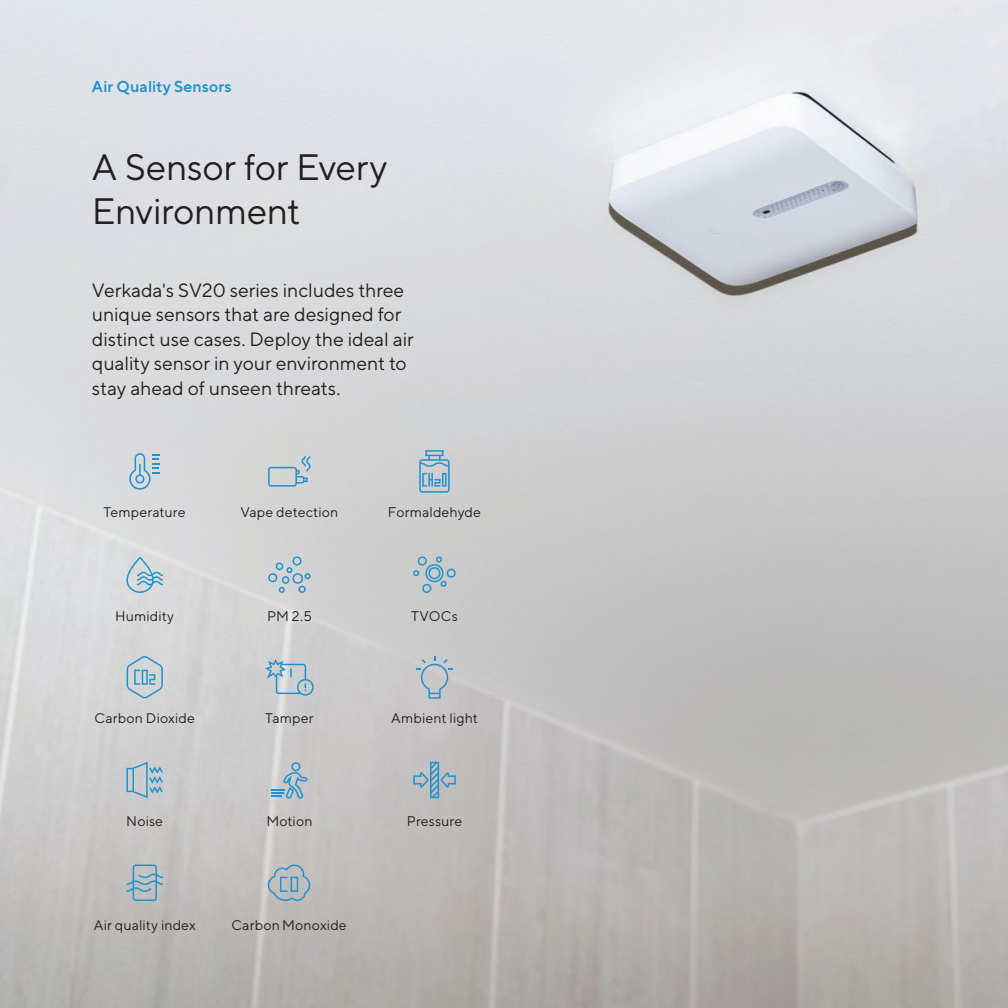
<style>
.page{position:relative;width:1008px;height:1008px;background:#fff}
.page>*{position:absolute;margin:0;border:0;box-sizing:border-box;transform-origin:0 0}
.t1{font:36.75px/43.8px "TT Norms Pro";letter-spacing:-.01em;color:#231f20}
.t2{font:19.25px/24.5px "TT Norms Pro";color:#231f20}
.t3{font:600 15.75px "TT Norms Pro";letter-spacing:.01em;color:#2292cc}
.t4{font:14px "TT Norms Pro";letter-spacing:.01em;color:#231f20}
</style>
<div class="page">
<img style="left:0;top:0;width:1008px;height:1008px">
<svg style="left:128px;top:453px;width:32px;height:37px"></svg>
<svg style="left:265px;top:659px;width:49px;height:37px;background:#b1c5cf"></svg>
<svg style="left:268px;top:456px;width:43px;height:31px"></svg>
<svg style="left:419px;top:450px;width:31px;height:43px"></svg>
<svg style="left:126px;top:556px;width:37px;height:37px"></svg>
<svg style="left:268px;top:556px;width:43px;height:37px;background:#b5c8d1"></svg>
<svg style="left:413px;top:556px;width:43px;height:37px;background:#aabfca"></svg>
<svg style="left:416px;top:656px;width:37px;height:43px;background:#b3c1c8"></svg>
<svg style="left:126px;top:762px;width:37px;height:36px"></svg>
<svg style="left:271px;top:762px;width:37px;height:37px"></svg>
<svg style="left:413px;top:762px;width:43px;height:36px;background:#9db4c1"></svg>
<svg style="left:127px;top:865px;width:36px;height:36px"></svg>
<svg style="left:268px;top:865px;width:42px;height:36px;background:#a3b5bf"></svg>
<svg style="left:127px;top:656px;width:36px;height:42px;background:#b1c7d3"></svg>
<p class="t3" style="left:92px;top:75px;width:141px">Air Quality Sensors</p>
<p class="t1" style="left:92px;top:142px;width:297px">A Sensor for Every<br>Environment</p>
<p class="t2" style="left:92px;top:277px;width:323px">Verkada's SV20 series includes three unique sensors that are designed for distinct use cases. Deploy the ideal air quality sensor in your environment to</p>
<p class="t2" style="left:92px;top:375px;width:250px">stay ahead of unseen threats.</p>
<p class="t4" style="left:103px;top:502px;width:84px">Temperature</p>
<p class="t4" style="left:240px;top:502px;width:99px">Vape detection</p>
<p class="t4" style="left:388px;top:502px;width:94px">Formaldehyde</p>
<p class="t4" style="left:115px;top:606px;width:60px">Humidity</p>
<p class="t4" style="left:267px;top:606px;width:46px">PM 2.5</p>
<p class="t4" style="left:411px;top:606px;width:48px">TVOCs</p>
<p class="t4" style="left:95px;top:708px;width:102px">Carbon Dioxide</p>
<p class="t4" style="left:265px;top:708px;width:50px">Tamper</p>
<p class="t4" style="left:391px;top:708px;width:88px">Ambient light</p>
<p class="t4" style="left:126px;top:811px;width:38px">Noise</p>
<p class="t4" style="left:266px;top:811px;width:48px">Motion</p>
<p class="t4" style="left:407px;top:811px;width:57px">Pressure</p>
<p class="t4" style="left:94px;top:915px;width:104px">Air quality index</p>
<p class="t4" style="left:231px;top:915px;width:117px">Carbon Monoxide</p>
</div>
